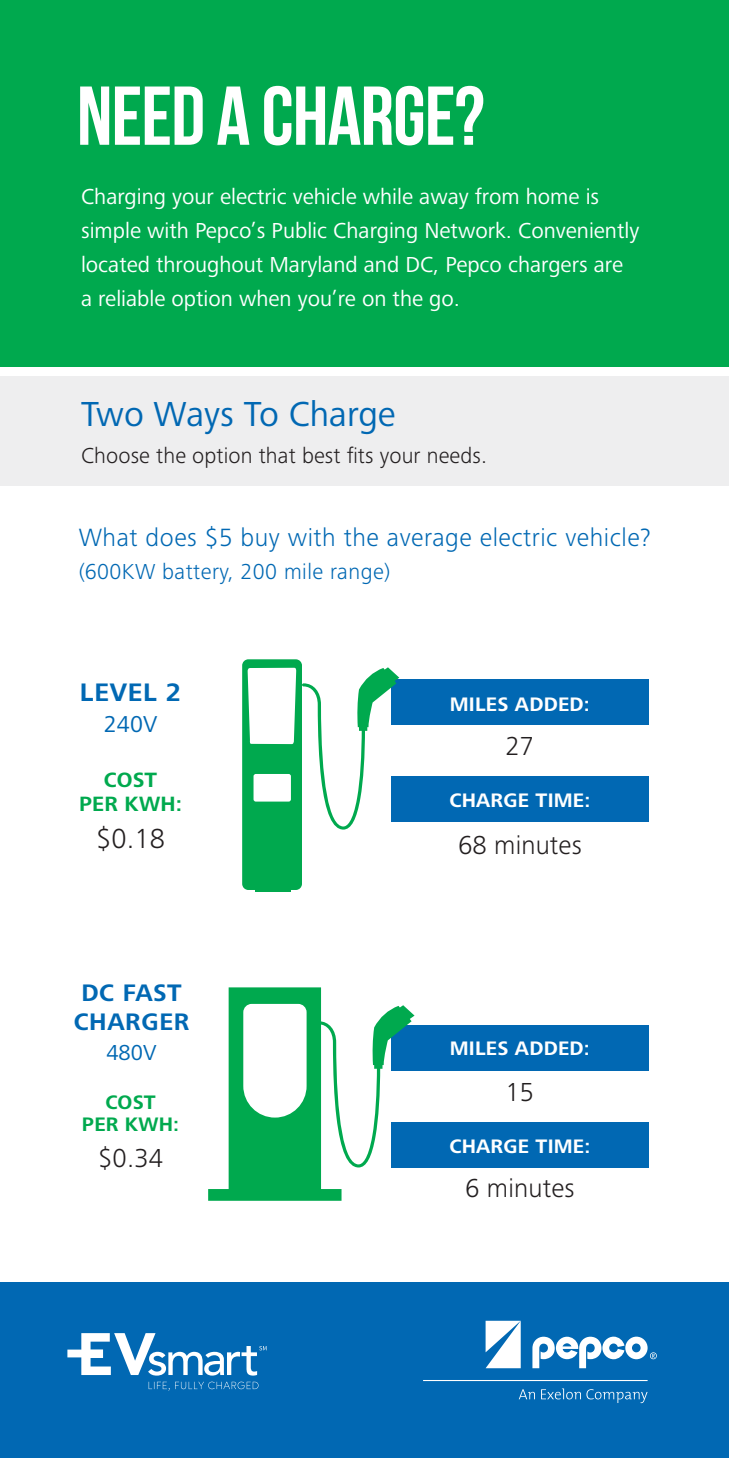
<style>
.page{position:relative;width:729px;height:1458px;background:#fff}
.page>*{position:absolute;margin:0;border:0;box-sizing:border-box;transform-origin:0 0}
.t1{font:700 83.25px "Bebas Neue";letter-spacing:-.01em;color:#fff}
.t2{font:36px "Frutiger Next Pro";color:#0168b3}
.t3{font:300 28.57px "Frutiger Next Pro";color:#231f20}
.t4{font:300 27px "Frutiger Next Pro";letter-spacing:.005em;color:#231f20}
.t5{font:700 26.32px "Frutiger Next Pro";letter-spacing:.025em;color:#0168b3}
.t6{font:300 25.88px "Frutiger Next Pro";letter-spacing:.02em;color:#0168b3}
.t7{font:700 24.75px/29.7px "Frutiger Next Pro";letter-spacing:.025em;color:#0168b3;text-align:center}
.t8{font:23.85px "Frutiger Next Pro";color:#0168b3}
.t9{font:22.5px/33.8px "Frutiger Next Pro";color:#fff}
.t10{font:300 22.5px "Frutiger Next Pro";letter-spacing:.005em;color:#231f20}
.t11{font:300 22.5px "Frutiger Next Pro";letter-spacing:.02em;color:#0168b3}
.t12{font:22.5px "Frutiger Next Pro";color:#0168b3}
.t13{font:700 21.38px/23.8px "Frutiger Next Pro";letter-spacing:.01em;color:#00a94e;text-align:center}
.t14{font:700 20.25px "Frutiger Next Pro";letter-spacing:.01em;color:#fff}
.t15{font:700 20.25px/22.5px "Frutiger Next Pro";letter-spacing:.01em;color:#00a94e;text-align:center}
</style>
<div class="page">
<div style="left:0;top:377px;width:729px;height:109px;background:#eeeeef"></div>
<div style="left:391px;top:679px;width:258px;height:46px;background:#0168b3"></div>
<div style="left:391px;top:777px;width:258px;height:45px;background:#0168b3"></div>
<div style="left:391px;top:1025px;width:258px;height:45px;background:#0168b3"></div>
<div style="left:391px;top:1123px;width:258px;height:45px;background:#0168b3"></div>
<svg style="left:302px;top:667px;width:97px;height:163px"></svg>
<svg style="left:208px;top:987px;width:207px;height:214px"></svg>
<div style="left:0;top:0;width:729px;height:367px;background:#00a94e"></div>
<div style="left:242px;top:659px;width:60px;height:231px;background:#00a94e;border-radius:6px"></div>
<div style="left:248px;top:668px;width:48px;height:76px;background:#fff"></div>
<div style="left:254px;top:774px;width:37px;height:28px;background:#fff;border-radius:2px"></div>
<div style="left:256px;top:887px;width:35px;height:5px;background:#00a94e"></div>
<div style="left:0;top:1283px;width:729px;height:175px;background:#0168b3"></div>
<svg style="left:149px;top:1382px;width:109px;height:9px"></svg>
<svg style="left:67px;top:1333px;width:200px;height:43px"></svg>
<svg style="left:423px;top:1321px;width:234px;height:82px"></svg>
<h1 class="t1" style="left:77px;top:70px;width:409px">NEED A CHARGE?</h1>
<p class="t9" style="left:81px;top:180px;width:560px">Charging your electric vehicle while away from home is simple with Pepco’s Public Charging Network. Conveniently located throughout Maryland and DC, Pepco chargers are a reliable option when you’re on the go.</p>
<h2 class="t2" style="left:81px;top:393px;width:316px">Two Ways To Charge</h2>
<p class="t10" style="left:81px;top:443px;width:407px">Choose the option that best fits your needs.</p>
<p class="t6" style="left:79px;top:523px;width:573px">What does $5 buy with the average electric vehicle?</p>
<p class="t11" style="left:79px;top:559px;width:313px">(600KW battery, 200 mile range)</p>
<p class="t5" style="left:80px;top:677px;width:103px">LEVEL 2</p>
<p class="t8" style="left:104px;top:711px;width:55px">240V</p>
<p class="t13" style="left:79px;top:768px;width:105px">COST<br>PER KWH:</p>
<p class="t3" style="left:96px;top:823px;width:70px">$0.18</p>
<p class="t7" style="left:74px;top:978px;width:117px">DC FAST<br>CHARGER</p>
<p class="t12" style="left:106px;top:1039px;width:52px">480V</p>
<p class="t15" style="left:82px;top:1091px;width:99px">COST<br>PER KWH:</p>
<p class="t4" style="left:98px;top:1142px;width:66px">$0.34</p>
<p class="t14" style="left:450px;top:692px;width:142px">MILES ADDED:</p>
<p class="t4" style="left:505px;top:731px;width:30px">27</p>
<p class="t14" style="left:449px;top:789px;width:143px">CHARGE TIME:</p>
<p class="t4" style="left:458px;top:829px;width:125px">68 minutes</p>
<p class="t14" style="left:450px;top:1037px;width:142px">MILES ADDED:</p>
<p class="t4" style="left:506px;top:1076px;width:30px">15</p>
<p class="t14" style="left:449px;top:1134px;width:143px">CHARGE TIME:</p>
<p class="t4" style="left:465px;top:1173px;width:111px">6 minutes</p>
</div>
